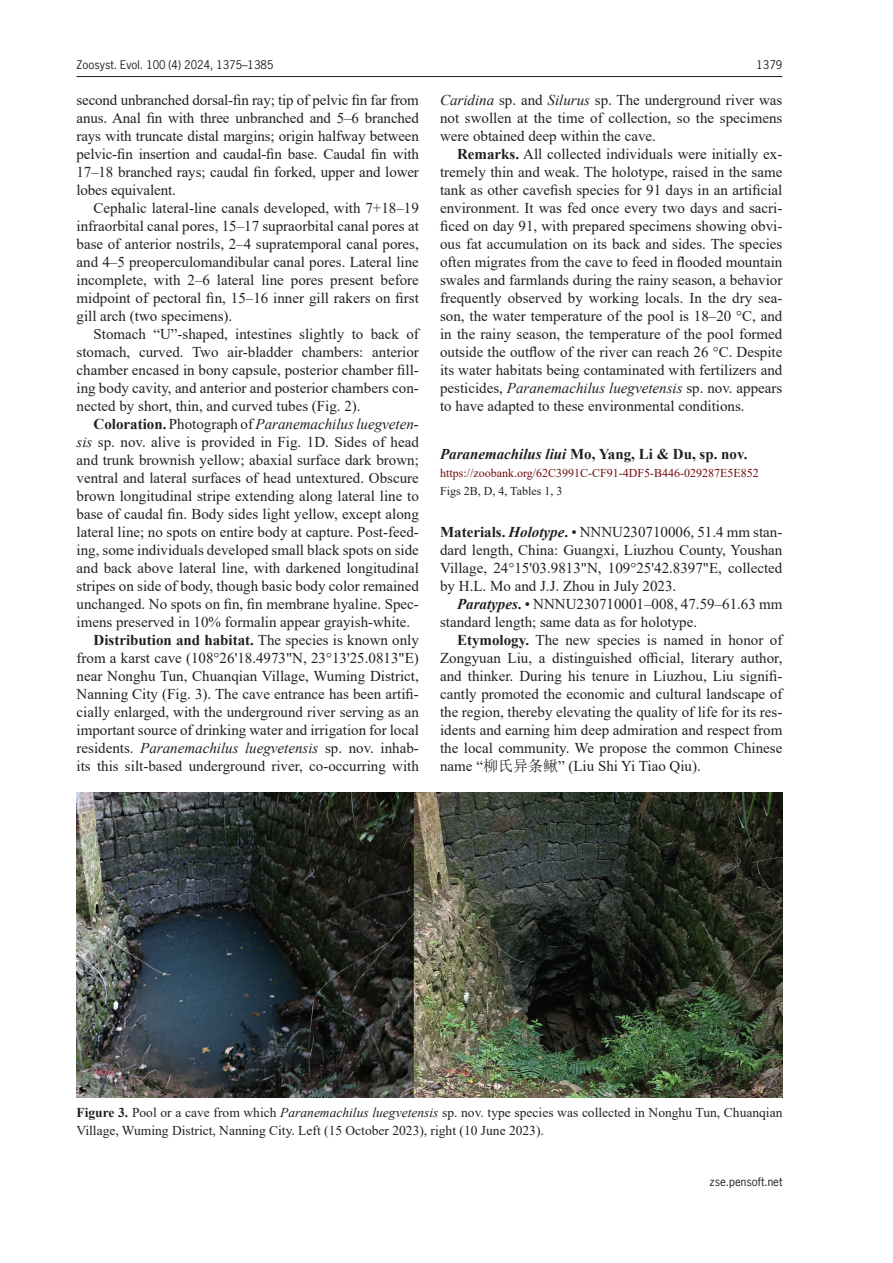
<style>
.page{position:relative;width:893px;height:1263px;background:#fff}
.page>*{position:absolute;margin:0;border:0;box-sizing:border-box;transform-origin:0 0}
.Body_text{font:15px/18px "Times New Roman";color:#231f20;text-align:justify}
.Body_text_-_no_indent{font:15px/18px "Times New Roman";color:#231f20;text-align:justify}
.TT_-_Title{font:700 15px "Times New Roman";color:#231f20}
.FIG_Caption{font:13.5px/18px "Times New Roman";color:#231f20}
.TT_-_LSID{font:12px "Times New Roman";color:#710d0f}
.TT_-_figs_citation{font:12px "Times New Roman";color:#231f20}
.t1{font:11.25px "News Gothic Std";color:#231f20}
.s1{font-weight:700}
.s2{font-style:italic}
.s3{font-weight:700;font-style:italic}
.s4{font-family:"Sim Sun"}
</style>
<div class="page">
<hr style="left:77px;top:76px;width:705px;height:1px;background:#231f20">
<img style="left:77px;top:792px;width:705px;height:305px">
<p class="t1" style="left:77px;top:58px;width:199px">Zoosyst. Evol. 100 (4) 2024, 1375–1385</p>
<p class="Body_text" style="left:77px;top:91px;width:344px">second unbranched dorsal-fin ray; tip of pelvic fin far from anus. Anal fin with three unbranched and 5–6 branched rays with truncate distal margins; origin halfway between pelvic-fin insertion and caudal-fin base. Caudal fin with 17–18 branched rays; caudal fin forked, upper and lower lobes equivalent.</p>
<p class="Body_text" style="left:77px;top:199px;width:344px;text-indent:17px">Cephalic lateral-line canals developed, with 7+18–19 infraorbital canal pores, 15–17 supraorbital canal pores at base of anterior nostrils, 2–4 supratemporal canal pores, and 4–5 preoperculomandibular canal pores. Lateral line incomplete, with 2–6 lateral line pores present before midpoint of pectoral fin, 15–16 inner gill rakers on first gill arch (two specimens).</p>
<p class="Body_text" style="left:77px;top:325px;width:344px;text-indent:17px">Stomach “U”-shaped, intestines slightly to back of stomach, curved. Two air-bladder chambers: anterior chamber encased in bony capsule, posterior chamber fill&shy;ing body cavity, and anterior and posterior chambers con&shy;nected by short, thin, and curved tubes (Fig. 2).</p>
<p class="Body_text" style="left:77px;top:415px;width:344px;text-indent:17px"><span class="s1">Coloration.</span> Photograph of <span class="s2">Paranemachilus luegveten&shy;sis</span> sp. nov. alive is provided in Fig. 1D. Sides of head and trunk brownish yellow; abaxial surface dark brown; ventral and lateral surfaces of head untextured. Obscure brown longitudinal stripe extending along lateral line to base of caudal fin. Body sides light yellow, except along lateral line; no spots on entire body at capture. Post-feed&shy;ing, some individuals developed small black spots on side and back above lateral line, with darkened longitudinal stripes on side of body, though basic body color remained unchanged. No spots on fin, fin membrane hyaline. Spec&shy;imens preserved in 10% formalin appear grayish-white.</p>
<p class="Body_text" style="left:77px;top:631px;width:344px;text-indent:17px"><span class="s1">Distribution and habitat.</span> The species is known only from a karst cave (108°26'18.4973"N, 23°13'25.0813"E) near Nonghu Tun, Chuanqian Village, Wuming District, Nanning City (Fig. 3). The cave entrance has been artifi&shy;cially enlarged, with the underground river serving as an important source of drinking water and irrigation for local residents. <span class="s2">Paranemachilus luegvetensis</span> sp. nov. inhab&shy;its this silt-based underground river, co-occurring with</p>
<p class="t1" style="left:756px;top:58px;width:27px">1379</p>
<p class="Body_text" style="left:440px;top:91px;width:344px"><span class="s2">Caridina</span> sp. and <span class="s2">Silurus</span> sp. The underground river was not swollen at the time of collection, so the specimens were obtained deep within the cave.</p>
<p class="Body_text" style="left:440px;top:145px;width:344px;text-indent:17px"><span class="s1">Remarks.</span> All collected individuals were initially ex&shy;tremely thin and weak. The holotype, raised in the same tank as other cavefish species for 91 days in an artificial environment. It was fed once every two days and sacri&shy;ficed on day 91, with prepared specimens showing obvi&shy;ous fat accumulation on its back and sides. The species often migrates from the cave to feed in flooded mountain swales and farmlands during the rainy season, a behavior frequently observed by working locals. In the dry sea&shy;son, the water temperature of the pool is 18–20 °C, and in the rainy season, the temperature of the pool formed outside the outflow of the river can reach 26 °C. Despite its water habitats being contaminated with fertilizers and pesticides, <span class="s2">Paranemachilus luegvetensis</span> sp. nov. appears to have adapted to these environmental conditions.</p>
<p class="TT_-_Title" style="left:440px;top:443px;width:309px"><span class="s2">Paranemachilus liui</span> Mo, Yang, Li &amp; Du, sp. nov.</p>
<p class="TT_-_LSID" style="left:440px;top:464px;width:320px">https://zoobank.org/62C3991C-CF91-4DF5-B446-029287E5E852</p>
<p class="TT_-_figs_citation" style="left:440px;top:482px;width:124px">Figs 2B, D, 4, Tables 1, 3</p>
<p class="Body_text_-_no_indent" style="left:440px;top:523px;width:344px"><span class="s1">Materials.</span> <span class="s3">Holotype</span><span class="s1">.</span> • NNNU230710006, 51.4 mm stan&shy;dard length, China: Guangxi, Liuzhou County, Youshan Village, 24°15'03.9813"N, 109°25'42.8397"E, collected by H.L. Mo and J.J. Zhou in July 2023.</p>
<p class="Body_text" style="left:440px;top:595px;width:344px;text-indent:17px"><span class="s3">Paratypes</span><span class="s1">.</span> • NNNU230710001–008, 47.59–61.63 mm standard length; same data as for holotype.</p>
<p class="Body_text" style="left:440px;top:631px;width:344px;text-indent:17px"><span class="s1">Etymology.</span> The new species is named in honor of Zongyuan Liu, a distinguished official, literary author, and thinker. During his tenure in Liuzhou, Liu signifi&shy;cantly promoted the economic and cultural landscape of the region, thereby elevating the quality of life for its res&shy;idents and earning him deep admiration and respect from the local community. We propose the common Chinese name “<span class="s4">柳氏异条鳅</span>” (Liu Shi Yi Tiao Qiu).</p>
<p class="FIG_Caption" style="left:77px;top:1103px;width:707px"><span class="s1">Figure 3.</span> Pool or a cave from which <span class="s2">Paranemachilus luegvetensis</span> sp. nov. type species was collected in Nonghu Tun, Chuanqian<br>Village, Wuming District, Nanning City. Left (15 October 2023), right (10 June 2023).</p>
<p class="t1" style="left:710px;top:1175px;width:74px">zse.pensoft.net</p>
</div>
